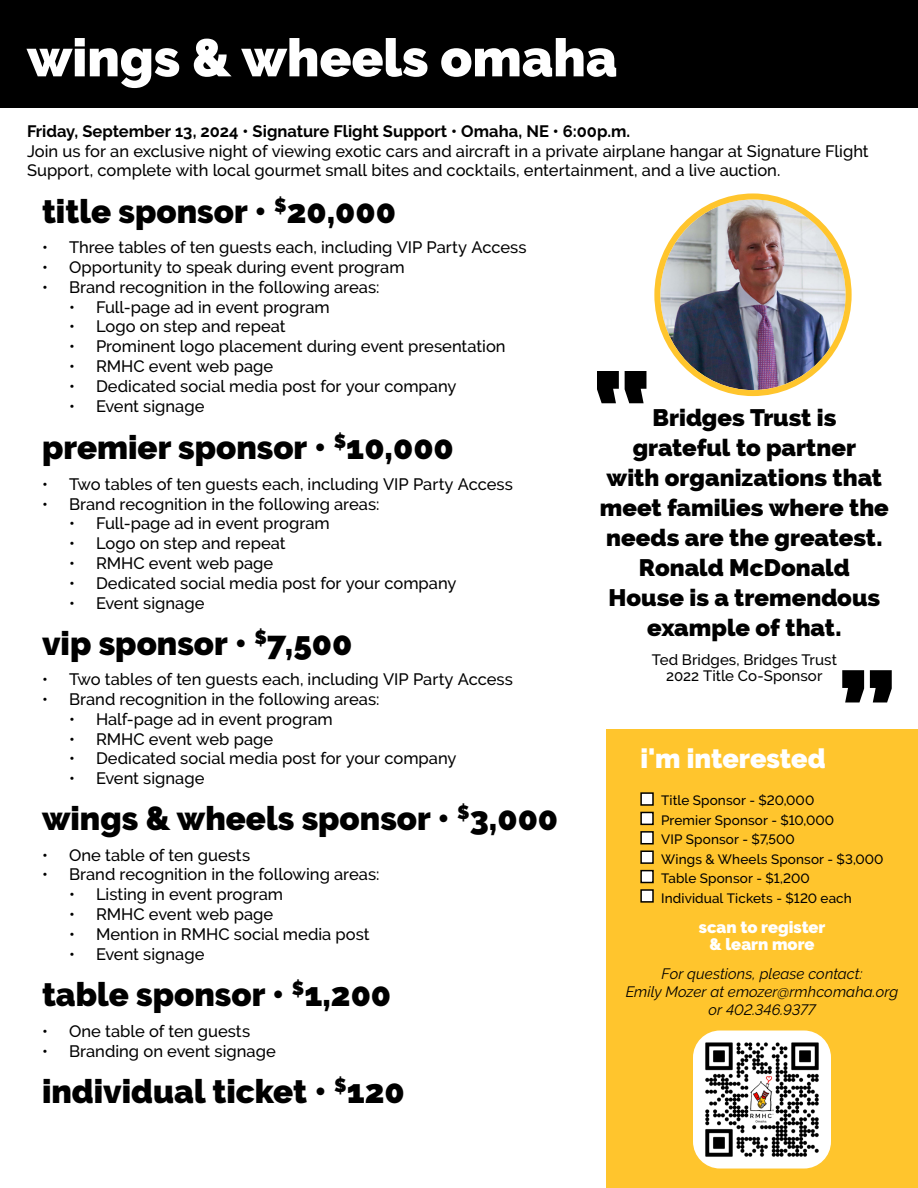
<style>
.page{position:relative;width:918px;height:1188px;background:#fff}
.page>*{position:absolute;margin:0;border:0;box-sizing:border-box;transform-origin:0 0}
.t1{font:900 52.5px "Raleway";color:#fff}
.t2{font:900 33px "Raleway";color:#000}
.t3{font:900 27px "Raleway";color:#fff}
.Pull_Text{font:800 24px/30px "Raleway";color:#000;text-align:center}
.t4{font:500 16.5px/19.8px "Raleway";color:#000}
.t5{font:900 16.5px/16.5px "Raleway";color:#fff;text-align:center}
.t6{font:italic 15px/18px "Raleway";letter-spacing:.005em;color:#000;text-align:center}
.Pull_Text-2{font:500 15px "Raleway";letter-spacing:.005em;color:#000}
.t7{font:500 13.5px "Raleway";letter-spacing:.01em;color:#000}
.s1{font-weight:700}
</style>
<div class="page">
<div style="left:606px;top:729px;width:312px;height:459px;background:#ffc52d"></div>
<img style="left:693px;top:1031px;width:138px;height:138px">
<div style="left:0;top:0;width:918px;height:108px;background:#000"></div>
<div style="left:640px;top:792px;width:14px;height:14px;background:#fff;border:2px solid #000"></div>
<div style="left:640px;top:812px;width:14px;height:13px;background:#fff;border:2px solid #000"></div>
<div style="left:640px;top:850px;width:14px;height:14px;background:#fff;border:2px solid #000"></div>
<div style="left:640px;top:889px;width:14px;height:14px;background:#fff;border:2px solid #000"></div>
<div style="left:640px;top:831px;width:14px;height:13px;background:#fff;border:2px solid #000"></div>
<div style="left:640px;top:870px;width:14px;height:13px;background:#fff;border:2px solid #000"></div>
<svg style="left:597px;top:371px;width:49px;height:32px"></svg>
<svg style="left:842px;top:670px;width:50px;height:32px"></svg>
<img style="left:661px;top:200px;width:184px;height:190px">
<div style="left:654px;top:193px;width:198px;height:203px;border:6px solid #ffc52d;border-radius:50%"></div>
<p class="t1" style="left:27px;top:27px;width:592px">wings &amp; wheels omaha</p>
<p class="t4" style="left:27px;top:121px;width:843px"><span class="s1">Friday, September 13, 2024 • Signature Flight Support • Omaha, NE • 6:00p.m.<br></span>Join us for an exclusive night of viewing exotic cars and aircraft in a private airplane hangar at Signature Flight<br>Support, complete with local gourmet small bites and cocktails, entertainment, and a live auction.</p>
<p class="t2" style="left:42px;top:192px;width:355px">title sponsor • <sup>$</sup>20,000</p>
<p class="t4" style="left:42px;top:238px;width:486px">• Three tables of ten guests each, including VIP Party Access</p>
<p class="t4" style="left:42px;top:257px;width:364px">• Opportunity to speak during event program</p>
<p class="t4" style="left:42px;top:277px;width:339px">• Brand recognition in the following areas:</p>
<p class="t4" style="left:69px;top:297px;width:262px">• Full-page ad in event program</p>
<p class="t4" style="left:69px;top:317px;width:218px">• Logo on step and repeat</p>
<p class="t4" style="left:69px;top:337px;width:438px">• Prominent logo placement during event presentation</p>
<p class="t4" style="left:69px;top:356px;width:206px">• RMHC event web page</p>
<p class="t4" style="left:69px;top:376px;width:389px">• Dedicated social media post for your company</p>
<p class="t4" style="left:69px;top:396px;width:137px">• Event signage</p>
<p class="t2" style="left:42px;top:429px;width:413px">premier sponsor • <sup>$</sup>10,000</p>
<p class="t4" style="left:42px;top:474px;width:472px">• Two tables of ten guests each, including VIP Party Access</p>
<p class="t4" style="left:42px;top:494px;width:339px">• Brand recognition in the following areas:</p>
<p class="t4" style="left:69px;top:514px;width:262px">• Full-page ad in event program</p>
<p class="t4" style="left:69px;top:534px;width:218px">• Logo on step and repeat</p>
<p class="t4" style="left:69px;top:553px;width:206px">• RMHC event web page</p>
<p class="t4" style="left:69px;top:573px;width:389px">• Dedicated social media post for your company</p>
<p class="t4" style="left:69px;top:593px;width:137px">• Event signage</p>
<p class="t2" style="left:42px;top:624px;width:312px">vip sponsor • <sup>$</sup>7,500</p>
<p class="t4" style="left:42px;top:669px;width:472px">• Two tables of ten guests each, including VIP Party Access</p>
<p class="t4" style="left:42px;top:689px;width:339px">• Brand recognition in the following areas:</p>
<p class="t4" style="left:69px;top:709px;width:265px">• Half-page ad in event program</p>
<p class="t4" style="left:69px;top:729px;width:206px">• RMHC event web page</p>
<p class="t4" style="left:69px;top:749px;width:389px">• Dedicated social media post for your company</p>
<p class="t4" style="left:69px;top:768px;width:137px">• Event signage</p>
<p class="t2" style="left:42px;top:799px;width:518px">wings &amp; wheels sponsor • <sup>$</sup>3,000</p>
<p class="t4" style="left:42px;top:845px;width:210px">• One table of ten guests</p>
<p class="t4" style="left:42px;top:865px;width:339px">• Brand recognition in the following areas:</p>
<p class="t4" style="left:69px;top:885px;width:216px">• Listing in event program</p>
<p class="t4" style="left:69px;top:904px;width:206px">• RMHC event web page</p>
<p class="t4" style="left:69px;top:924px;width:302px">• Mention in RMHC social media post</p>
<p class="t4" style="left:69px;top:944px;width:137px">• Event signage</p>
<p class="t2" style="left:42px;top:975px;width:351px">table sponsor • <sup>$</sup>1,200</p>
<p class="t4" style="left:42px;top:1021px;width:210px">• One table of ten guests</p>
<p class="t4" style="left:42px;top:1041px;width:235px">• Branding on event signage</p>
<p class="t2" style="left:42px;top:1072px;width:364px">individual ticket • <sup>$</sup>120</p>
<p class="Pull_Text" style="left:600px;top:402px;width:291px">Bridges Trust is<br>grateful to partner<br>with organizations that meet families where the needs are the greatest.<br>Ronald McDonald<br>House is a tremendous example of that.</p>
<p class="Pull_Text-2" style="left:652px;top:651px;width:187px">Ted Bridges, Bridges Trust</p>
<p class="Pull_Text-2" style="left:666px;top:667px;width:158px">2022 Title Co-Sponsor</p>
<p class="t3" style="left:640px;top:743px;width:187px">i'm interested</p>
<p class="t7" style="left:661px;top:793px;width:155px">Title Sponsor - $20,000</p>
<p class="t7" style="left:661px;top:812px;width:174px">Premier Sponsor - $10,000</p>
<p class="t7" style="left:661px;top:832px;width:135px">VIP Sponsor - $7,500</p>
<p class="t7" style="left:661px;top:851px;width:224px">Wings &amp; Wheels Sponsor - $3,000</p>
<p class="t7" style="left:661px;top:871px;width:150px">Table Sponsor - $1,200</p>
<p class="t7" style="left:661px;top:890px;width:192px">Individual Tickets - $120 each</p>
<p class="t5" style="left:699px;top:919px;width:128px">scan to register &amp; learn more</p>
<p class="t6" style="left:626px;top:965px;width:274px">For questions, please contact:<br>Emily Mozer at emozer@rmhcomaha.org or 402.346.9377</p>
</div>
